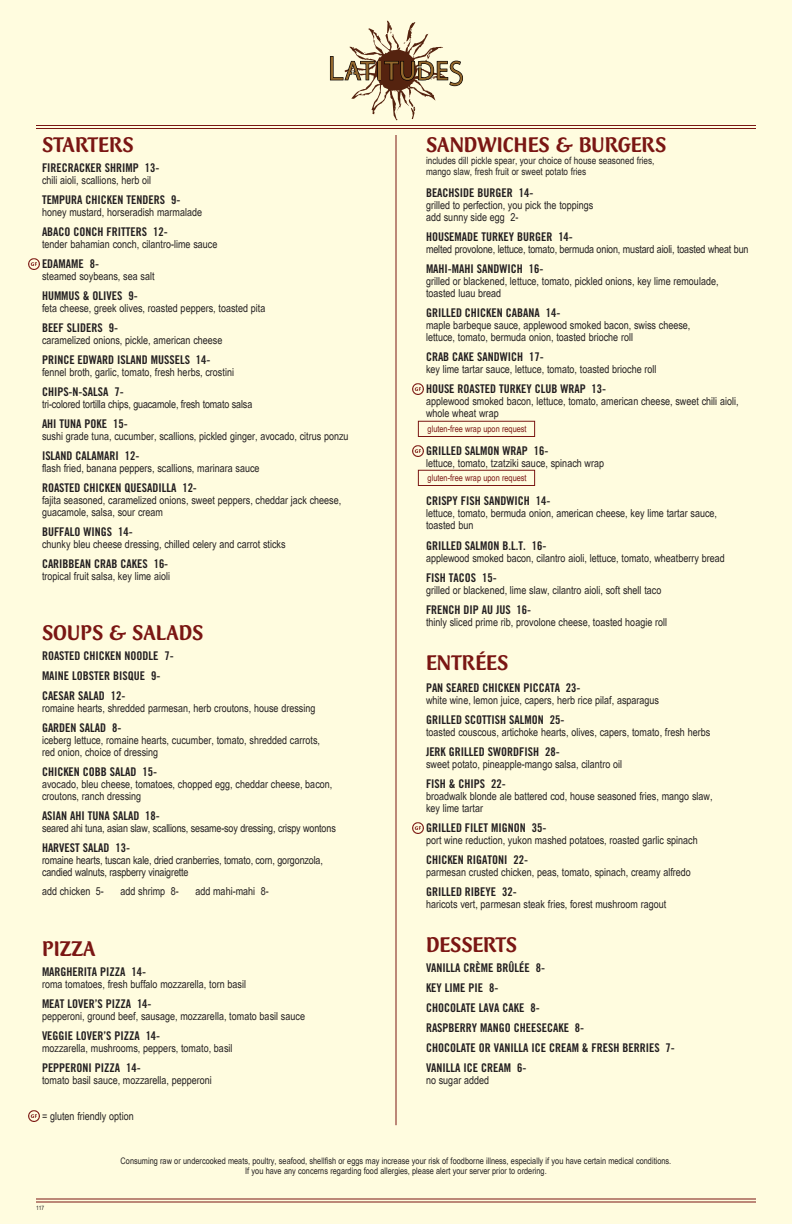
<style>
.page{position:relative;width:792px;height:1224px;background:#fffcdf}
.page>*{position:absolute;margin:0;border:0;box-sizing:border-box;transform-origin:0 0}
.t1{font:500 22px "CT Mercurius";color:#7a1613}
.t2{font:12px/20px "Trade Gothic Bold Cond Twenty";color:#231f20}
.t3{font:condensed 11px/12px "Helvetica";color:#231f20}
.t4{font:condensed 10px/11px "Helvetica";color:#231f20}
.t5{font:condensed 9px/11px "Helvetica";color:#231f20;text-align:center}
.t6{font:condensed 9px "Helvetica";color:#7a1613}
.t7{font:condensed 6px "Helvetica";color:#231f20}
</style>
<div class="page">
<svg style="left:329px;top:21px;width:134px;height:99px"></svg>
<hr style="left:36px;top:1198px;width:720px;height:2px;background:#7a1613">
<hr style="left:36px;top:1202px;width:720px;height:1px;background:#7a1613">
<img style="left:28px;top:1110px;width:12px;height:12px">
<img style="left:28px;top:258px;width:12px;height:12px">
<hr style="left:36px;top:125px;width:720px;height:1px;background:#7a1613">
<hr style="left:36px;top:128px;width:720px;height:1px;background:#7a1613">
<hr style="left:396px;top:135px;width:1px;height:990px;background:#7a1613">
<div style="left:418px;top:470px;width:117px;height:16px;border:1px solid #7a1613"></div>
<div style="left:418px;top:421px;width:117px;height:16px;border:1px solid #7a1613"></div>
<img style="left:412px;top:383px;width:12px;height:12px">
<img style="left:412px;top:822px;width:12px;height:12px">
<img style="left:412px;top:445px;width:12px;height:12px">
<h1 class="t1" style="left:426px;top:133px;width:242px">SANDWICHES &amp; BURGERS</h1>
<p class="t4" style="left:426px;top:155px;width:230px">includes dill pickle spear, your choice of house seasoned fries, mango slaw, fresh fruit or sweet potato fries</p>
<p class="t2" style="left:426px;top:182px;width:109px">BEACHSIDE BURGER 14-</p>
<p class="t3" style="left:426px;top:199px;width:169px">grilled to perfection, you pick the toppings add sunny side egg 2-</p>
<p class="t2" style="left:426px;top:226px;width:148px">HOUSEMADE TURKEY BURGER 14-</p>
<p class="t3" style="left:426px;top:243px;width:324px">melted provolone, lettuce, tomato, bermuda onion, mustard aioli, toasted wheat bun</p>
<p class="t2" style="left:426px;top:258px;width:119px">MAHI-MAHI SANDWICH 16-</p>
<p class="t3" style="left:426px;top:275px;width:294px">grilled or blackened, lettuce, tomato, pickled onions, key lime remoulade, toasted luau bread</p>
<p class="t2" style="left:426px;top:302px;width:136px">GRILLED CHICKEN CABANA 14-</p>
<p class="t3" style="left:426px;top:319px;width:266px">maple barbeque sauce, applewood smoked bacon, swiss cheese, lettuce, tomato, bermuda onion, toasted brioche roll</p>
<p class="t2" style="left:426px;top:346px;width:119px">CRAB CAKE SANDWICH 17-</p>
<p class="t3" style="left:426px;top:363px;width:232px">key lime tartar sauce, lettuce, tomato, toasted brioche roll</p>
<p class="t2" style="left:426px;top:378px;width:182px">HOUSE ROASTED TURKEY CLUB WRAP 13-</p>
<p class="t3" style="left:426px;top:395px;width:314px">applewood smoked bacon, lettuce, tomato, american cheese, sweet chili aioli, whole wheat wrap</p>
<p class="t2" style="left:426px;top:440px;width:124px">GRILLED SALMON WRAP 16-</p>
<p class="t3" style="left:426px;top:457px;width:180px">lettuce, tomato, tzatziki sauce, spinach wrap</p>
<p class="t2" style="left:426px;top:490px;width:126px">CRISPY FISH SANDWICH 14-</p>
<p class="t3" style="left:426px;top:507px;width:293px">lettuce, tomato, bermuda onion, american cheese, key lime tartar sauce, toasted bun</p>
<p class="t2" style="left:426px;top:535px;width:122px">GRILLED SALMON B.L.T. 16-</p>
<p class="t3" style="left:426px;top:552px;width:300px">applewood smoked bacon, cilantro aioli, lettuce, tomato, wheatberry bread</p>
<p class="t2" style="left:426px;top:567px;width:72px">FISH TACOS 15-</p>
<p class="t3" style="left:426px;top:584px;width:237px">grilled or blackened, lime slaw, cilantro aioli, soft shell taco</p>
<p class="t2" style="left:426px;top:599px;width:107px">FRENCH DIP AU JUS 16-</p>
<p class="t3" style="left:426px;top:616px;width:243px">thinly sliced prime rib, provolone cheese, toasted hoagie roll</p>
<h1 class="t1" style="left:426px;top:651px;width:84px">ENTRÉES</h1>
<p class="t2" style="left:426px;top:677px;width:156px">PAN SEARED CHICKEN PICCATA 23-</p>
<p class="t3" style="left:426px;top:694px;width:235px">white wine, lemon juice, capers, herb rice pilaf, asparagus</p>
<p class="t2" style="left:426px;top:709px;width:140px">GRILLED SCOTTISH SALMON 25-</p>
<p class="t3" style="left:426px;top:726px;width:286px">toasted couscous, artichoke hearts, olives, capers, tomato, fresh herbs</p>
<p class="t2" style="left:426px;top:741px;width:135px">JERK GRILLED SWORDFISH 28-</p>
<p class="t3" style="left:426px;top:758px;width:198px">sweet potato, pineapple-mango salsa, cilantro oil</p>
<p class="t2" style="left:426px;top:773px;width:81px">FISH &amp; CHIPS 22-</p>
<p class="t3" style="left:426px;top:790px;width:288px">broadwalk blonde ale battered cod, house seasoned fries, mango slaw, key lime tartar</p>
<p class="t2" style="left:426px;top:817px;width:122px">GRILLED FILET MIGNON 35-</p>
<p class="t3" style="left:426px;top:834px;width:273px">port wine reduction, yukon mashed potatoes, roasted garlic spinach</p>
<p class="t2" style="left:426px;top:849px;width:104px">CHICKEN RIGATONI 22-</p>
<p class="t3" style="left:426px;top:866px;width:266px">parmesan crusted chicken, peas, tomato, spinach, creamy alfredo</p>
<p class="t2" style="left:426px;top:881px;width:92px">GRILLED RIBEYE 32-</p>
<p class="t3" style="left:426px;top:898px;width:242px">haricots vert, parmesan steak fries, forest mushroom ragout</p>
<h1 class="t1" style="left:426px;top:933px;width:92px">DESSERTS</h1>
<p class="t2" style="left:426px;top:957px;width:250px">VANILLA CRÈME BRÛLÉE 8-<br>KEY LIME PIE 8-<br>CHOCOLATE LAVA CAKE 8-<br>RASPBERRY MANGO CHEESECAKE 8-<br>CHOCOLATE OR VANILLA ICE CREAM &amp; FRESH BERRIES 7-<br>VANILLA ICE CREAM 6-</p>
<p class="t3" style="left:426px;top:1074px;width:65px">no sugar added</p>
<h1 class="t1" style="left:42px;top:133px;width:93px">STARTERS</h1>
<p class="t2" style="left:42px;top:157px;width:119px">FIRECRACKER SHRIMP 13-</p>
<p class="t3" style="left:42px;top:174px;width:111px">chili aioli, scallions, herb oil</p>
<p class="t2" style="left:42px;top:189px;width:140px">TEMPURA CHICKEN TENDERS 9-</p>
<p class="t3" style="left:42px;top:206px;width:162px">honey mustard, horseradish marmalade</p>
<p class="t2" style="left:42px;top:221px;width:127px">ABACO CONCH FRITTERS 12-</p>
<p class="t3" style="left:42px;top:238px;width:177px">tender bahamian conch, cilantro-lime sauce</p>
<p class="t2" style="left:42px;top:253px;width:59px">EDAMAME 8-</p>
<p class="t3" style="left:42px;top:270px;width:114px">steamed soybeans, sea salt</p>
<p class="t2" style="left:42px;top:285px;width:97px">HUMMUS &amp; OLIVES 9-</p>
<p class="t3" style="left:42px;top:302px;width:225px">feta cheese, greek olives, roasted peppers, toasted pita</p>
<p class="t2" style="left:42px;top:317px;width:78px">BEEF SLIDERS 9-</p>
<p class="t3" style="left:42px;top:334px;width:182px">caramelized onions, pickle, american cheese</p>
<p class="t2" style="left:42px;top:349px;width:170px">PRINCE EDWARD ISLAND MUSSELS 14-</p>
<p class="t3" style="left:42px;top:366px;width:194px">fennel broth, garlic, tomato, fresh herbs, crostini</p>
<p class="t2" style="left:42px;top:381px;width:83px">CHIPS-N-SALSA 7-</p>
<p class="t3" style="left:42px;top:398px;width:212px">tri-colored tortilla chips, guacamole, fresh tomato salsa</p>
<p class="t2" style="left:42px;top:413px;width:87px">AHI TUNA POKE 15-</p>
<p class="t3" style="left:42px;top:430px;width:308px">sushi grade tuna, cucumber, scallions, pickled ginger, avocado, citrus ponzu</p>
<p class="t2" style="left:42px;top:445px;width:99px">ISLAND CALAMARI 12-</p>
<p class="t3" style="left:42px;top:462px;width:219px">flash fried, banana peppers, scallions, marinara sauce</p>
<p class="t2" style="left:42px;top:477px;width:156px">ROASTED CHICKEN QUESADILLA 12-</p>
<p class="t3" style="left:42px;top:494px;width:301px">fajita seasoned, caramelized onions, sweet peppers, cheddar jack cheese, guacamole, salsa, sour cream</p>
<p class="t2" style="left:42px;top:521px;width:92px">BUFFALO WINGS 14-</p>
<p class="t3" style="left:42px;top:538px;width:245px">chunky bleu cheese dressing, chilled celery and carrot sticks</p>
<p class="t2" style="left:42px;top:553px;width:128px">CARIBBEAN CRAB CAKES 16-</p>
<p class="t3" style="left:42px;top:570px;width:130px">tropical fruit salsa, key lime aioli</p>
<p class="t6" style="left:428px;top:424px;width:101px">gluten-free wrap upon request</p>
<p class="t6" style="left:428px;top:473px;width:101px">gluten-free wrap upon request</p>
<h1 class="t1" style="left:42px;top:621px;width:163px">SOUPS &amp; SALADS</h1>
<p class="t2" style="left:42px;top:645px;width:133px">ROASTED CHICKEN NOODLE 7-<br>MAINE LOBSTER BISQUE 9-<br>CAESAR SALAD 12-</p>
<p class="t3" style="left:42px;top:702px;width:275px">romaine hearts, shredded parmesan, herb croutons, house dressing</p>
<p class="t2" style="left:42px;top:717px;width:81px">GARDEN SALAD 8-</p>
<p class="t3" style="left:42px;top:734px;width:280px">iceberg lettuce, romaine hearts, cucumber, tomato, shredded carrots, red onion, choice of dressing</p>
<p class="t2" style="left:42px;top:761px;width:117px">CHICKEN COBB SALAD 15-</p>
<p class="t3" style="left:42px;top:778px;width:292px">avocado, bleu cheese, tomatoes, chopped egg, cheddar cheese, bacon, croutons, ranch dressing</p>
<p class="t2" style="left:42px;top:805px;width:119px">ASIAN AHI TUNA SALAD 18-</p>
<p class="t3" style="left:42px;top:822px;width:295px">seared ahi tuna, asian slaw, scallions, sesame-soy dressing, crispy wontons</p>
<p class="t2" style="left:42px;top:837px;width:90px">HARVEST SALAD 13-</p>
<p class="t3" style="left:42px;top:854px;width:282px">romaine hearts, tuscan kale, dried cranberries, tomato, corn, gorgonzola, candied walnuts, raspberry vinaigrette</p>
<p class="t3" style="left:42px;top:886px;width:63px">add chicken 5-</p>
<p class="t3" style="left:120px;top:886px;width:60px">add shrimp 8-</p>
<p class="t3" style="left:195px;top:886px;width:75px">add mahi-mahi 8-</p>
<h1 class="t1" style="left:42px;top:937px;width:55px">PIZZA</h1>
<p class="t2" style="left:42px;top:961px;width:106px">MARGHERITA PIZZA 14-</p>
<p class="t3" style="left:42px;top:978px;width:206px">roma tomatoes, fresh buffalo mozzarella, torn basil</p>
<p class="t2" style="left:42px;top:993px;width:111px">MEAT LOVER’S PIZZA 14-</p>
<p class="t3" style="left:42px;top:1010px;width:265px">pepperoni, ground beef, sausage, mozzarella, tomato basil sauce</p>
<p class="t2" style="left:42px;top:1025px;width:120px">VEGGIE LOVER’S PIZZA 14-</p>
<p class="t3" style="left:42px;top:1042px;width:192px">mozzarella, mushrooms, peppers, tomato, basil</p>
<p class="t2" style="left:42px;top:1057px;width:100px">PEPPERONI PIZZA 14-</p>
<p class="t3" style="left:42px;top:1074px;width:171px">tomato basil sauce, mozzarella, pepperoni</p>
<p class="t3" style="left:42px;top:1110px;width:93px">= gluten friendly option</p>
<p class="t5" style="left:121px;top:1155px;width:552px">Consuming raw or undercooked meats, poultry, seafood, shellfish or eggs may increase your risk of foodborne illness, especially if you have certain medical conditions.<br>If you have any concerns regarding food allergies, please alert your server prior to ordering.</p>
<p class="t7" style="left:36px;top:1205px;width:10px">117</p>
</div>
